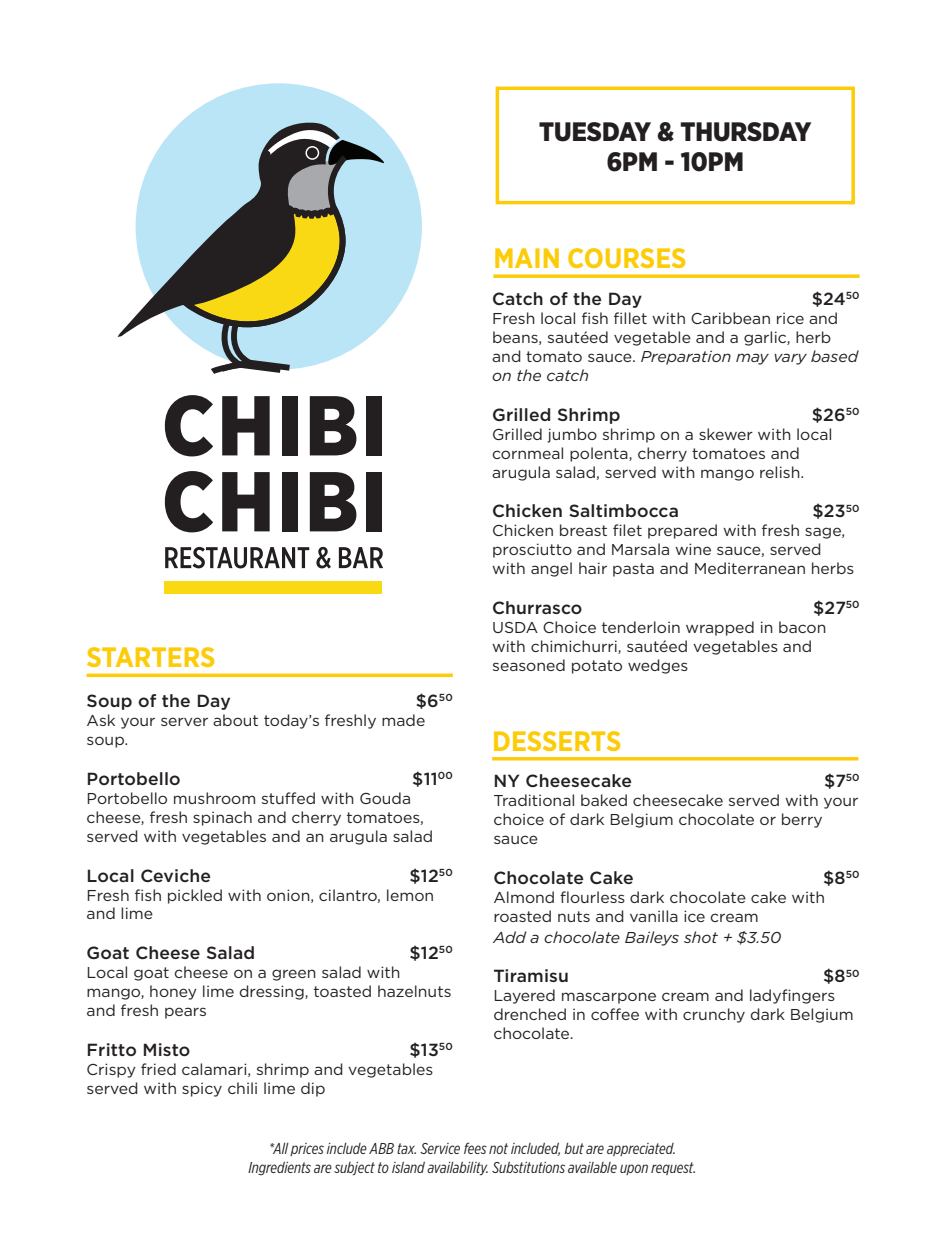
<style>
.page{position:relative;width:945px;height:1260px;background:#fff}
.page>*{position:absolute;margin:0;border:0;box-sizing:border-box;transform-origin:0 0}
.t1{font:700 28px "Gotham Narrow";color:#fdcc09}
.t2{font:900 26.6px/29.9px "Gotham Narrow";color:#231f20;text-align:center}
.t3{font:500 17.5px "Gotham";letter-spacing:.01em;color:#231f20}
.t4{font:15.75px/18.9px "Gotham";color:#231f20}
.t5{font:italic 15.75px/18.9px "Gotham X Narrow";color:#231f20;text-align:center}
.t6{font:italic 15.75px "Gotham";color:#231f20}
.s1{font-style:italic}
</style>
<div class="page">
<div style="left:496px;top:87px;width:359px;height:117px;border:4px solid #fdcc09"></div>
<div style="left:136px;top:83px;width:286px;height:287px;background:#bae5f7;border-radius:50%"></div>
<svg style="left:117px;top:120px;width:211px;height:217px"></svg>
<svg style="left:180px;top:127px;width:205px;height:247px"></svg>
<svg style="left:165px;top:547px;width:144px;height:21px"></svg>
<svg style="left:316px;top:547px;width:15px;height:21px"></svg>
<svg style="left:339px;top:547px;width:44px;height:21px"></svg>
<svg style="left:165px;top:395px;width:48px;height:61px"></svg>
<svg style="left:222px;top:396px;width:48px;height:59px"></svg>
<div style="left:282px;top:396px;width:15px;height:59px;background:#231f20"></div>
<svg style="left:310px;top:396px;width:46px;height:59px"></svg>
<div style="left:366px;top:396px;width:16px;height:59px;background:#231f20"></div>
<svg style="left:165px;top:471px;width:48px;height:61px"></svg>
<svg style="left:222px;top:472px;width:48px;height:59px"></svg>
<div style="left:282px;top:472px;width:15px;height:59px;background:#231f20"></div>
<svg style="left:310px;top:472px;width:46px;height:59px"></svg>
<div style="left:366px;top:472px;width:16px;height:59px;background:#231f20"></div>
<div style="left:164px;top:581px;width:218px;height:12px;background:#f9d913"></div>
<hr style="left:87px;top:674px;width:366px;height:3px;background:#fdcc09">
<svg style="left:493px;top:274px;width:367px;height:4px"></svg>
<svg style="left:492px;top:757px;width:366px;height:4px"></svg>
<p class="t2" style="left:539px;top:117px;width:274px">TUESDAY &amp; THURSDAY<br>6PM - 10PM</p>
<p class="t1" style="left:493px;top:240px;width:195px">MAIN COURSES</p>
<p class="t3" style="left:492px;top:288px;width:151px">Catch of the Day</p>
<p class="t3" style="left:812px;top:288px;width:49px">$24<sup>50</sup></p>
<p class="t4" style="left:492px;top:309px;width:367px">Fresh local fish fillet with Caribbean rice and beans, sautéed vegetable and a garlic, herb and tomato sauce. <span class="s1">Preparation may vary based on the catch</span></p>
<p class="t3" style="left:492px;top:403px;width:130px">Grilled Shrimp</p>
<p class="t3" style="left:812px;top:403px;width:49px">$26<sup>50</sup></p>
<p class="t4" style="left:492px;top:424px;width:342px">Grilled jumbo shrimp on a skewer with local cornmeal polenta, cherry tomatoes and arugula salad, served with mango relish.</p>
<p class="t3" style="left:492px;top:500px;width:188px">Chicken Saltimbocca</p>
<p class="t3" style="left:813px;top:500px;width:49px">$23<sup>50</sup></p>
<p class="t4" style="left:492px;top:521px;width:364px">Chicken breast filet prepared with fresh sage, prosciutto and Marsala wine sauce, served with angel hair pasta and Mediterranean herbs</p>
<p class="t3" style="left:492px;top:596px;width:92px">Churrasco</p>
<p class="t3" style="left:813px;top:596px;width:48px">$27<sup>50</sup></p>
<p class="t4" style="left:492px;top:618px;width:336px">USDA Choice tenderloin wrapped in bacon with chimichurri, sautéed vegetables and</p>
<p class="t1" style="left:87px;top:639px;width:131px">STARTERS</p>
<p class="t4" style="left:492px;top:655px;width:198px">seasoned potato wedges</p>
<p class="t3" style="left:87px;top:690px;width:146px">Soup of the Day</p>
<p class="t3" style="left:416px;top:690px;width:38px">$6<sup>50</sup></p>
<p class="t4" style="left:87px;top:711px;width:340px">Ask your server about today’s freshly made soup.</p>
<p class="t3" style="left:87px;top:767px;width:96px">Portobello</p>
<p class="t3" style="left:412px;top:767px;width:42px">$11<sup>00</sup></p>
<p class="t4" style="left:87px;top:789px;width:348px">Portobello mushroom stuffed with Gouda cheese, fresh spinach and cherry tomatoes, served with vegetables and an arugula salad</p>
<p class="t3" style="left:87px;top:864px;width:126px">Local Ceviche</p>
<p class="t3" style="left:410px;top:864px;width:45px">$12<sup>50</sup></p>
<p class="t4" style="left:87px;top:885px;width:349px">Fresh fish pickled with onion, cilantro, lemon and lime</p>
<p class="t3" style="left:87px;top:942px;width:170px">Goat Cheese Salad</p>
<p class="t3" style="left:410px;top:942px;width:45px">$12<sup>50</sup></p>
<p class="t4" style="left:87px;top:963px;width:366px">Local goat cheese on a green salad with mango, honey lime dressing, toasted hazelnuts and fresh pears</p>
<p class="t3" style="left:87px;top:1038px;width:105px">Fritto Misto</p>
<p class="t3" style="left:410px;top:1038px;width:45px">$13<sup>50</sup></p>
<p class="t4" style="left:87px;top:1059px;width:348px">Crispy fried calamari, shrimp and vegetables served with spicy chili lime dip</p>
<p class="t1" style="left:492px;top:723px;width:131px">DESSERTS</p>
<p class="t3" style="left:493px;top:769px;width:140px">NY Cheesecake</p>
<p class="t3" style="left:824px;top:769px;width:37px">$7<sup>50</sup></p>
<p class="t4" style="left:493px;top:791px;width:367px">Traditional baked cheesecake served with your choice of dark Belgium chocolate or berry sauce</p>
<p class="t3" style="left:493px;top:866px;width:142px">Chocolate Cake</p>
<p class="t3" style="left:823px;top:866px;width:38px">$8<sup>50</sup></p>
<p class="t4" style="left:493px;top:887px;width:333px">Almond flourless dark chocolate cake with roasted nuts and vanilla ice cream</p>
<p class="t6" style="left:493px;top:927px;width:289px">Add a chocolate Baileys shot + $3.50</p>
<p class="t3" style="left:493px;top:965px;width:77px">Tiramisu</p>
<p class="t3" style="left:823px;top:965px;width:38px">$8<sup>50</sup></p>
<p class="t4" style="left:493px;top:986px;width:362px">Layered mascarpone cream and ladyfingers drenched in coffee with crunchy dark Belgium chocolate.</p>
<p class="t5" style="left:248px;top:1139px;width:450px">*All prices include ABB tax. Service fees not included, but are appreciated.<br>Ingredients are subject to island availability. Substitutions available upon request.</p>
</div>
